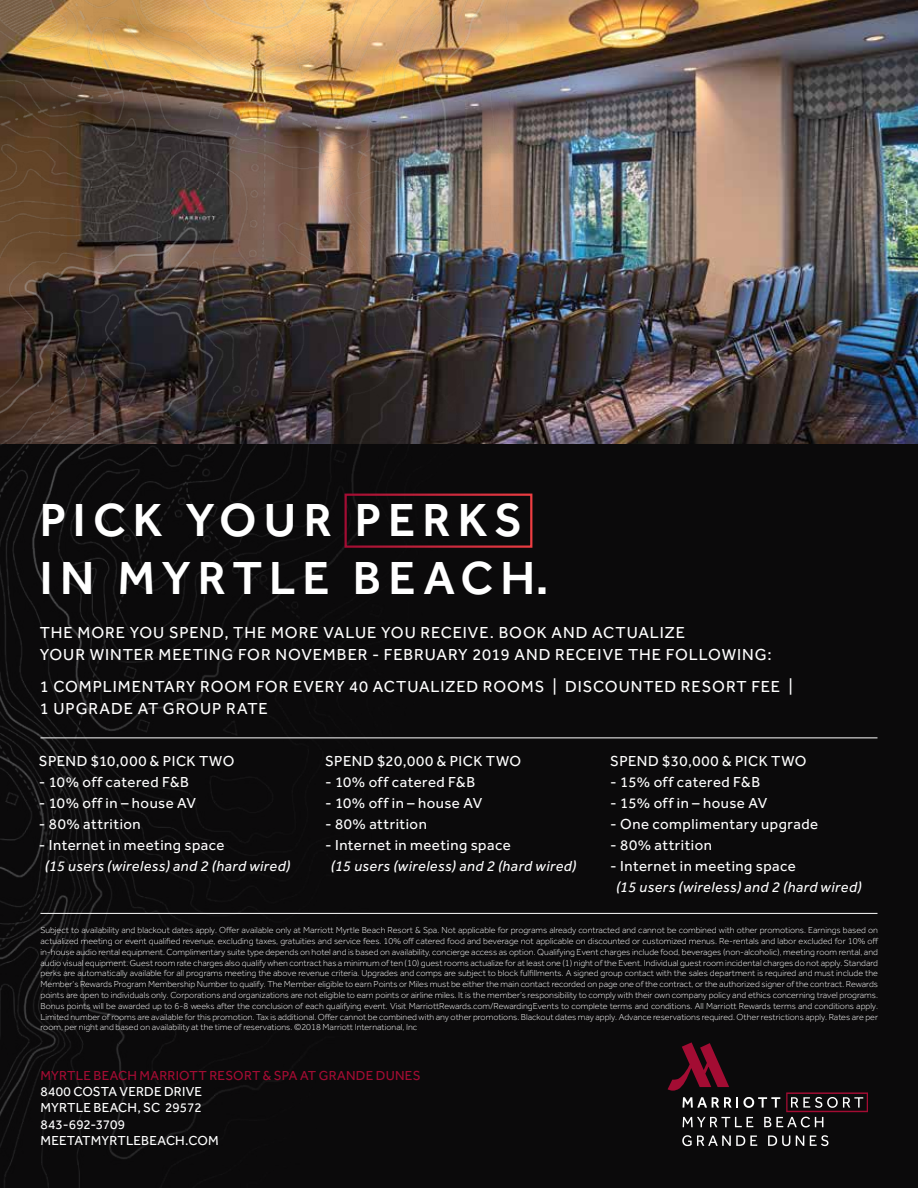
<style>
.page{position:relative;width:918px;height:1188px;background:#fff}
.page>*{position:absolute;margin:0;border:0;box-sizing:border-box;transform-origin:0 0}
.t1{font:500 48px/57.6px "Effra";letter-spacing:.145em;color:#fff}
.t2{font:16.5px/22.5px "Effra";letter-spacing:.055em;color:#fff}
.t3{font:15px "Effra";letter-spacing:.035em;color:#fff}
.t4{font:italic 15px "Effra";letter-spacing:.03em;color:#fff}
.t5{font:13.5px/16.2px "Effra";letter-spacing:.01em;color:#fff}
.t6{font:13.5px "Effra";letter-spacing:.015em;color:#a30c33}
.t7{font:300 9px/10.8px "Effra";color:#fff;text-align:justify}
</style>
<div class="page">
<img style="left:0;top:0;width:918px;height:1188px">
<svg style="left:682px;top:1135px;width:75px;height:11px"></svg>
<svg style="left:768px;top:1136px;width:22px;height:10px"></svg>
<svg style="left:796px;top:1136px;width:8px;height:10px"></svg>
<svg style="left:810px;top:1135px;width:18px;height:11px"></svg>
<svg style="left:668px;top:1042px;width:200px;height:86px;background:#26181d"></svg>
<hr style="left:40px;top:738px;width:838px;height:1px;background:#fff">
<hr style="left:40px;top:913px;width:838px;height:1px;background:#fff">
<h1 class="t1" style="left:40px;top:491px;width:511px">PICK YOUR PERKS<br>IN MYRTLE BEACH.</h1>
<h2 class="t2" style="left:40px;top:621px;width:734px">THE MORE YOU SPEND, THE MORE VALUE YOU RECEIVE. BOOK AND ACTUALIZE<br>YOUR WINTER MEETING FOR NOVEMBER - FEBRUARY 2019 AND RECEIVE THE FOLLOWING:</h2>
<h2 class="t2" style="left:40px;top:675px;width:754px">1 COMPLIMENTARY ROOM FOR EVERY 40 ACTUALIZED ROOMS | DISCOUNTED RESORT FEE |<br>1 UPGRADE AT GROUP RATE</h2>
<h3 class="t3" style="left:39px;top:753px;width:197px">SPEND $10,000 &amp; PICK TWO</h3>
<h3 class="t3" style="left:39px;top:774px;width:152px">- 10% off catered F&amp;B</h3>
<h3 class="t3" style="left:39px;top:795px;width:159px">- 10% off in – house AV</h3>
<h3 class="t3" style="left:39px;top:816px;width:103px">- 80% attrition</h3>
<h3 class="t3" style="left:39px;top:837px;width:187px">- Internet in meeting space</h3>
<h3 class="t4" style="left:45px;top:858px;width:247px">(15 users (wireless) and 2 (hard wired)</h3>
<h3 class="t3" style="left:325px;top:753px;width:198px">SPEND $20,000 &amp; PICK TWO</h3>
<h3 class="t3" style="left:325px;top:774px;width:152px">- 10% off catered F&amp;B</h3>
<h3 class="t3" style="left:325px;top:795px;width:159px">- 10% off in – house AV</h3>
<h3 class="t3" style="left:325px;top:816px;width:103px">- 80% attrition</h3>
<h3 class="t3" style="left:325px;top:837px;width:187px">- Internet in meeting space</h3>
<h3 class="t4" style="left:331px;top:858px;width:247px">(15 users (wireless) and 2 (hard wired)</h3>
<h3 class="t3" style="left:610px;top:753px;width:198px">SPEND $30,000 &amp; PICK TWO</h3>
<h3 class="t3" style="left:610px;top:774px;width:152px">- 15% off catered F&amp;B</h3>
<h3 class="t3" style="left:610px;top:795px;width:159px">- 15% off in – house AV</h3>
<h3 class="t3" style="left:610px;top:816px;width:210px">- One complimentary upgrade</h3>
<h3 class="t3" style="left:610px;top:837px;width:103px">- 80% attrition</h3>
<h3 class="t3" style="left:610px;top:858px;width:187px">- Internet in meeting space</h3>
<h3 class="t4" style="left:616px;top:879px;width:247px">(15 users (wireless) and 2 (hard wired)</h3>
<p class="t7" style="left:40px;top:925px;width:840px">Subject to availability and blackout dates apply. Offer available only at Marriott Myrtle Beach Resort &amp; Spa. Not applicable for programs already contracted and cannot be combined with other promotions. Earnings based on actualized meeting or event qualified revenue, excluding taxes, gratuities and service fees. 10% off catered food and beverage not applicable on discounted or customized menus. Re-rentals and labor excluded for 10% off in-house audio rental equipment. Complimentary suite type depends on hotel and is based on availability, concierge access as option. Qualifying Event charges include food, beverages (non-alcoholic), meeting room rental, and audio visual equipment. Guest room rate charges also qualify when contract has a minimum of ten (10) guest rooms actualize for at least one (1) night of the Event. Individual guest room incidental charges do not apply. Standard perks are automatically available for all programs meeting the above revenue criteria. Upgrades and comps are subject to block fulfillments. A signed group contact with the sales department is required and must include the Member’s Rewards Program Membership Number to qualify. The Member eligible to earn Points or Miles must be either the main contact recorded on page one of the contract, or the authorized signer of the contract. Rewards points are open to individuals only. Corporations and organizations are not eligible to earn points or airline miles. It is the member’s responsibility to comply with their own company policy and ethics concerning travel programs.<br>Bonus points will be awarded up to 6-8 weeks after the conclusion of each qualifying event. Visit MarriottRewards.com/RewardingEvents to complete terms and conditions. All Marriott Rewards terms and conditions apply.<br>Limited number of rooms are available for this promotion. Tax is additional. Offer cannot be combined with any other promotions. Blackout dates may apply. Advance reservations required. Other restrictions apply. Rates are per room, per night and based on availability at the time of reservations. ©2018 Marriott International, Inc</p>
<h3 class="t6" style="left:40px;top:1068px;width:382px">MYRTLE BEACH MARRIOTT RESORT &amp; SPA AT GRANDE DUNES</h3>
<h3 class="t5" style="left:40px;top:1083px;width:180px">8400 COSTA VERDE DRIVE<br>MYRTLE BEACH, SC 29572<br>843-692-3709<br>MEETATMYRTLEBEACH.COM</h3>
</div>
